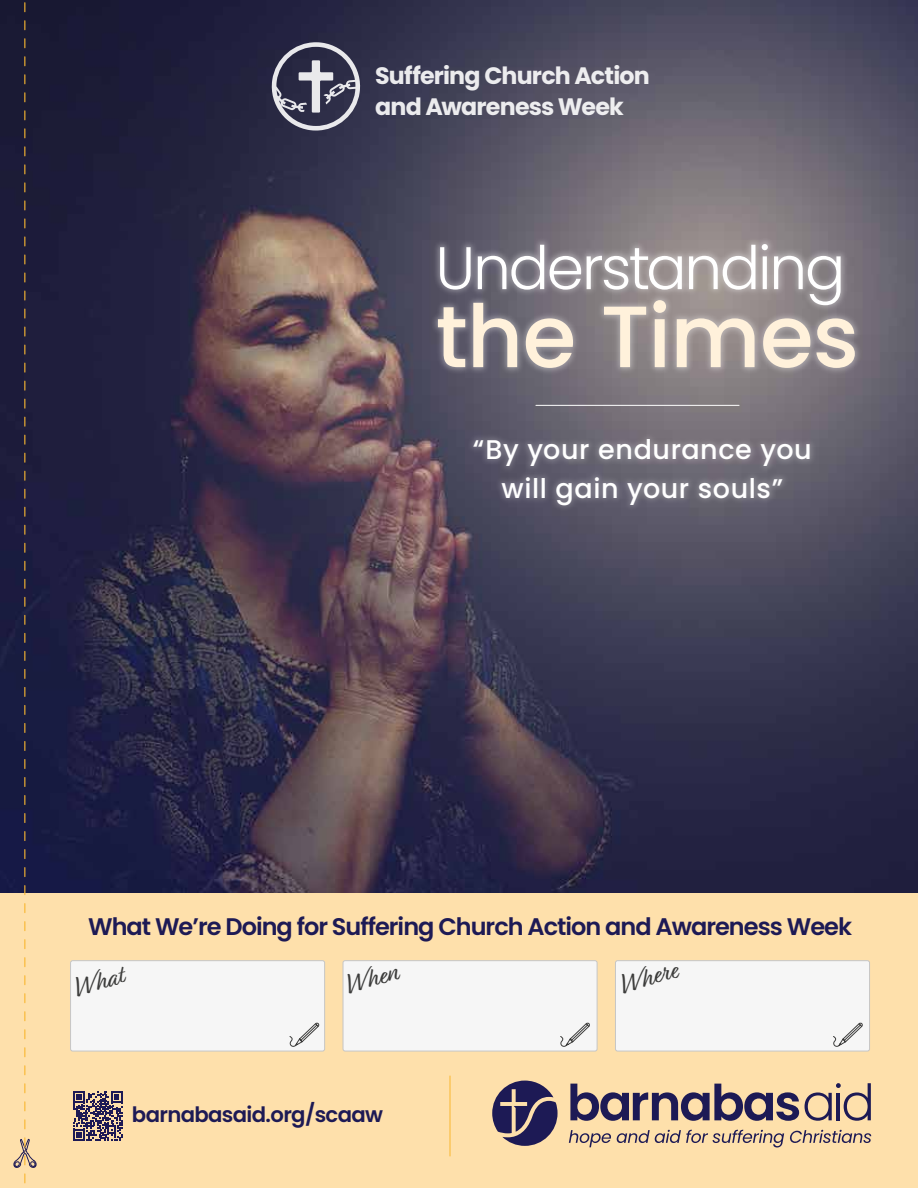
<style>
.page{position:relative;width:918px;height:1188px;background:#fff}
.page>*{position:absolute;margin:0;border:0;box-sizing:border-box;transform-origin:0 0}
.t1{font:500 87px "Poppins";letter-spacing:-.01em;color:#fff1db}
.t2{font:300 60px "Poppins";letter-spacing:-.04em;color:#fff}
.t3{font:500 27px/38.4px "Poppins";letter-spacing:.02em;color:#fff;text-align:center}
.t4{font:27px "Relation";color:#3c3c3b}
.t5{font:600 24px "Poppins";letter-spacing:-.04em;color:#1d1a55}
.t6{font:700 23.7px/31.8px "Poppins";letter-spacing:-.035em;color:#fff}
.t7{font:600 21.15px "Poppins";letter-spacing:-.03em;color:#1d1a55}
</style>
<div class="page">
<img style="left:0;top:0;width:918px;height:893px">
<div style="left:430px;top:237px;width:432px;height:139px;background:#fff;opacity:.37"></div>
<div style="left:466px;top:432px;width:351px;height:81px;background:#fff;opacity:.22"></div>
<div style="left:0;top:893px;width:918px;height:295px;background:#fee0ab"></div>
<div style="left:71px;top:961px;width:254px;height:90px;background:#f6f6f6;border-radius:2px"></div>
<div style="left:70px;top:960px;width:255px;height:91px;border:1px solid #c6c6c6;border-radius:2px"></div>
<div style="left:343px;top:961px;width:254px;height:90px;background:#f6f6f6;border-radius:2px"></div>
<div style="left:343px;top:960px;width:254px;height:91px;border:1px solid #c6c6c6;border-radius:2px"></div>
<div style="left:615px;top:961px;width:255px;height:90px;background:#f6f6f6;border-radius:2px"></div>
<div style="left:615px;top:960px;width:255px;height:91px;border:1px solid #c6c6c6;border-radius:2px"></div>
<hr style="left:450px;top:1076px;width:1px;height:80px;background:#f9b731">
<hr style="left:536px;top:405px;width:203px;height:1px;background:#fff">
<svg style="left:289px;top:1023px;width:31px;height:24px"></svg>
<svg style="left:560px;top:1023px;width:30px;height:24px"></svg>
<svg style="left:833px;top:1023px;width:30px;height:24px"></svg>
<svg style="left:12px;top:0;width:26px;height:1184px"></svg>
<svg style="left:73px;top:1091px;width:50px;height:50px"></svg>
<svg style="left:270px;top:42px;width:93px;height:89px"></svg>
<svg style="left:569px;top:1130px;width:302px;height:18px"></svg>
<svg style="left:570px;top:1084px;width:229px;height:37px"></svg>
<svg style="left:805px;top:1083px;width:66px;height:38px"></svg>
<svg style="left:492px;top:1081px;width:66px;height:65px"></svg>
<p class="t6" style="left:375px;top:59px;width:276px">Suffering Church Action and Awareness Week</p>
<h2 class="t2" style="left:435px;top:233px;width:411px">Understanding</h2>
<h1 class="t1" style="left:435px;top:286px;width:425px">the Times</h1>
<p class="t3" style="left:473px;top:431px;width:340px">“By your endurance you will gain your souls”</p>
<p class="t5" style="left:88px;top:913px;width:765px">What We’re Doing for Suffering Church Action and Awareness Week</p>
<p class="t4" style="left:71px;top:974px;width:51px;rotate:-16deg">What</p>
<p class="t4" style="left:342px;top:971px;width:54px;rotate:-16deg">When</p>
<p class="t4" style="left:617px;top:970px;width:59px;rotate:-16deg">Where</p>
<p class="t7" style="left:132px;top:1102px;width:253px">barnabasaid.org/scaaw</p>
</div>
